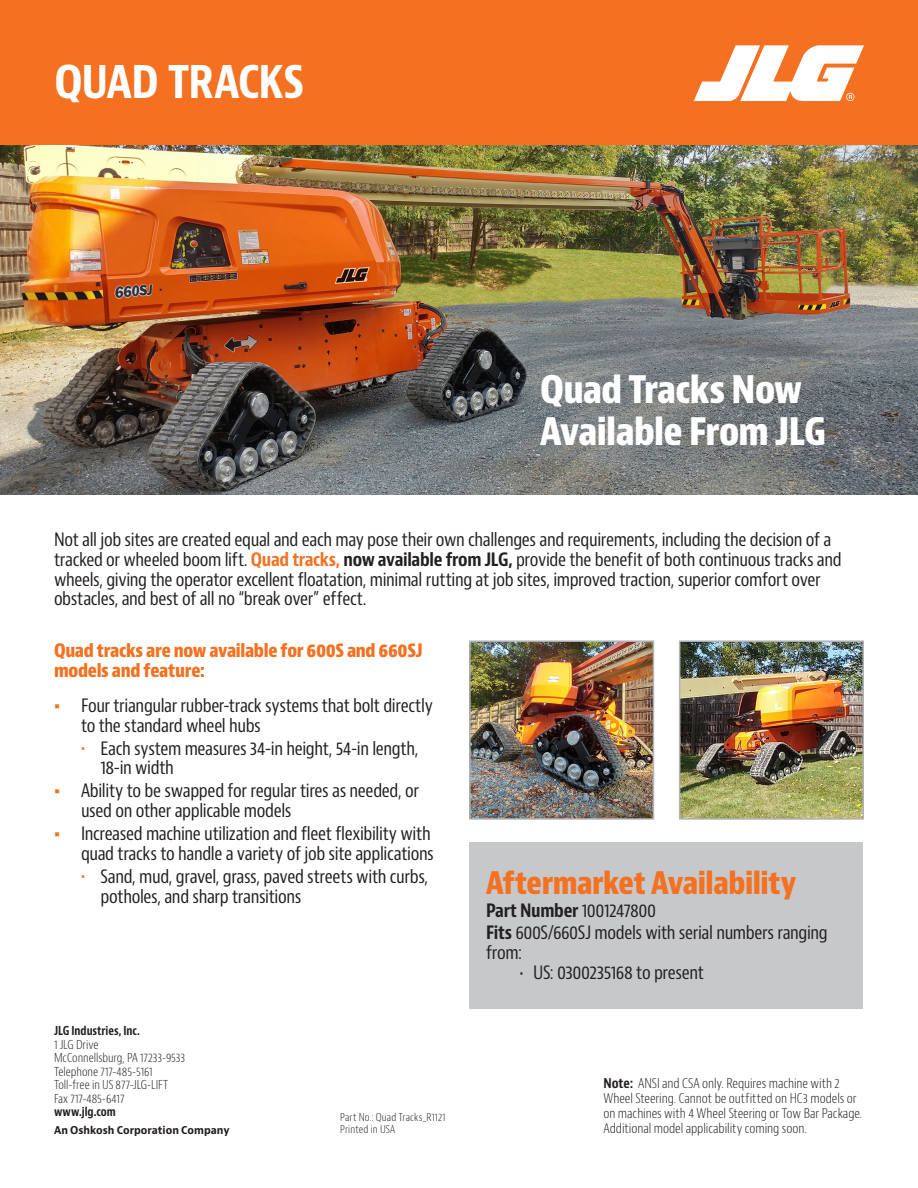
<style>
.page{position:relative;width:918px;height:1188px;background:#fff}
.page>*{position:absolute;margin:0;border:0;box-sizing:border-box;transform-origin:0 0}
.jlgSS_MainTitle-Seri{font:700 condensed 48px "Bernino Sans";letter-spacing:-.035em;color:#fff}
.jlgSS-BodyAlphaList{font:800 condensed 36.9px/42px "Bernino Sans";letter-spacing:-.015em;color:#fff}
.t1{font:800 condensed 30.3px "Bernino Sans";letter-spacing:-.015em;color:#f37121}
.jlgSS-BodyAlphaList-2{font:condensed 18px/19.8px "Bernino Sans";letter-spacing:-.02em;color:#231f20}
.jlgSS-BodyAlphaList-3{font:800 condensed 18px/19.8px "Bernino Sans";letter-spacing:-.015em;color:#f37121}
.jlgSS-BodyAlphaList-4{font:700 condensed 18px "Bernino Sans";letter-spacing:-.02em;color:#231f20}
.jlgSS-BodyAlphaList-5{font:300 condensed 13.2px/15px "Bernino Sans";letter-spacing:-.005em;color:#231f20}
.jlgSS_ContactInfo{font:300 condensed 12px "Bernino Sans";letter-spacing:-.005em;color:#231f20}
.jlgSS_ContactInfo-2{font:700 condensed 12px "Bernino Sans";color:#231f20;scale:.95 1}
.jlgSS_PartFormCopy{font:300 condensed 10.5px "Bernino Sans";letter-spacing:.015em;color:#231f20}
.jlgSS_OshkoshLine{font:700 10.5px "Bernino Sans";color:#231f20;scale:.95 1}
.s1{font-weight:700;color:#f37121}
.s2{font-weight:700}
.s3{font-weight:700;font-stretch:normal;color:#f37121}
.s4{font-size:21px;color:#f37121}
.s5{font-weight:400}
</style>
<div class="page">
<img style="left:0;top:145px;width:918px;height:350px">
<div style="left:0;top:0;width:918px;height:145px;background:#f37121"></div>
<svg style="left:694px;top:45px;width:170px;height:56px"></svg>
<div style="left:469px;top:842px;width:393px;height:167px;background:#c7c8ca"></div>
<img style="left:472px;top:643px;width:179px;height:174px">
<div style="left:469px;top:640px;width:185px;height:180px;border:2px solid #b2b3b7"></div>
<img style="left:682px;top:643px;width:179px;height:174px">
<div style="left:679px;top:640px;width:185px;height:180px;border:2px solid #b2b3b7"></div>
<p class="jlgSS_MainTitle-Seri" style="left:54px;top:51px;width:252px">QUAD TRACKS</p>
<p class="jlgSS-BodyAlphaList" style="left:540px;top:370px;width:288px">Quad Tracks Now<br>Available From JLG</p>
<p class="jlgSS-BodyAlphaList-2" style="left:54px;top:530px;width:789px">Not all job sites are created equal and each may pose their own challenges and requirements, including the decision of a tracked or wheeled boom lift. <span class="s1">Quad tracks,</span> <span class="s2">now available from JLG,</span> provide the benefit of both continuous tracks and wheels, giving the operator excellent floatation, minimal rutting at job sites, improved traction, superior comfort over obstacles, and best of all no “break over” effect.</p>
<p class="jlgSS-BodyAlphaList-3" style="left:54px;top:641px;width:370px">Quad tracks are now available for 600S and 660SJ models and feature:</p>
<p class="jlgSS-BodyAlphaList-2" style="left:81px;top:696px;width:353px;text-indent:-27px"><span class="s3">•</span> Four triangular rubber-track systems that bolt directly to the standard wheel hubs</p>
<p class="jlgSS-BodyAlphaList-2" style="left:100px;top:739px;width:319px;text-indent:-20px"><span class="s4">•</span> Each system measures 34-in height, 54-in length,<br>18-in width</p>
<p class="jlgSS-BodyAlphaList-2" style="left:81px;top:781px;width:340px;text-indent:-27px"><span class="s3">•</span> Ability to be swapped for regular tires as needed, or used on other applicable models</p>
<p class="jlgSS-BodyAlphaList-2" style="left:54px;top:824px;width:381px;text-align:right"><span class="s3">•</span> Increased machine utilization and fleet flexibility with quad tracks to handle a variety of job site applications</p>
<p class="jlgSS-BodyAlphaList-2" style="left:100px;top:867px;width:329px;text-indent:-20px"><span class="s4">•</span> Sand, mud, gravel, grass, paved streets with curbs, potholes, and sharp transitions</p>
<p class="t1" style="left:486px;top:864px;width:312px">Aftermarket Availability</p>
<p class="jlgSS-BodyAlphaList-4" style="left:486px;top:899px;width:172px">Part Number <span class="s5">1001247800</span></p>
<p class="jlgSS-BodyAlphaList-2" style="left:486px;top:923px;width:343px"><span class="s2">Fits</span> 600S/660SJ models with serial numbers ranging from:</p>
<p class="jlgSS-BodyAlphaList-2" style="left:520px;top:963px;width:186px">• US: 0300235168 to present</p>
<p class="jlgSS_ContactInfo-2" style="left:54px;top:1023px;width:92px">JLG Industries, Inc.</p>
<p class="jlgSS_ContactInfo" style="left:54px;top:1037px;width:46px">1 JLG Drive</p>
<p class="jlgSS_ContactInfo" style="left:54px;top:1050px;width:133px">McConnellsburg, PA 17233-9533</p>
<p class="jlgSS_ContactInfo" style="left:54px;top:1064px;width:100px">Telephone 717-485-5161</p>
<p class="jlgSS_ContactInfo" style="left:54px;top:1077px;width:116px">Toll-free in US 877-JLG-LIFT</p>
<p class="jlgSS_ContactInfo" style="left:54px;top:1091px;width:72px">Fax 717-485-6417</p>
<p class="jlgSS_ContactInfo-2" style="left:54px;top:1104px;width:67px">www.jlg.com</p>
<p class="jlgSS_OshkoshLine" style="left:54px;top:1123px;width:186px">An Oshkosh Corporation Company</p>
<p class="jlgSS_PartFormCopy" style="left:340px;top:1111px;width:107px">Part No.: Quad Tracks_R1121</p>
<p class="jlgSS_PartFormCopy" style="left:340px;top:1123px;width:57px">Printed in USA</p>
<p class="jlgSS-BodyAlphaList-5" style="left:603px;top:1076px;width:260px"><span class="s2">Note:</span> ANSI and CSA only. Requires machine with 2<br>Wheel Steering. Cannot be outfitted on HC3 models or on machines with 4 Wheel Steering or Tow Bar Package.<br>Additional model applicability coming soon.</p>
</div>
